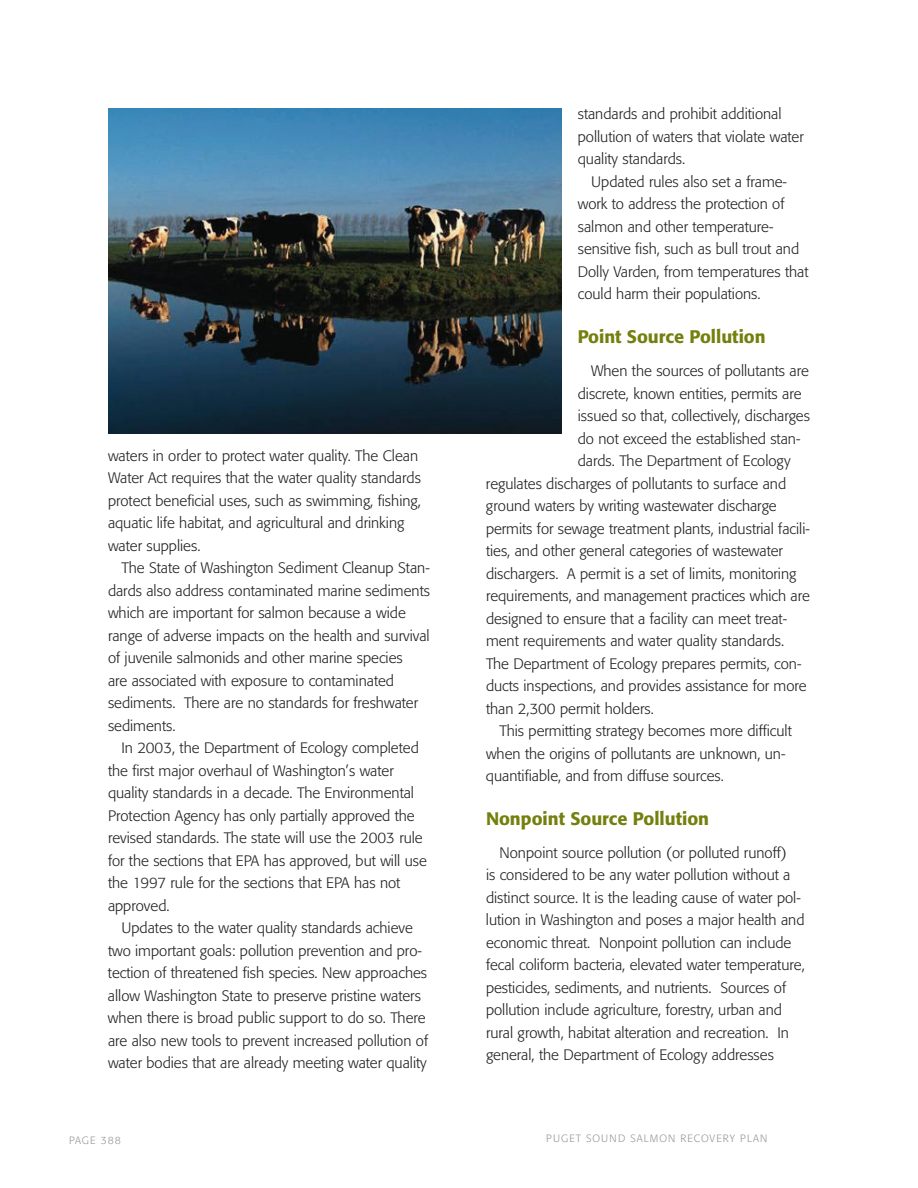
<style>
.page{position:relative;width:918px;height:1188px;background:#fff}
.page>*{position:absolute;margin:0;border:0;box-sizing:border-box;transform-origin:0 0}
.t1{font:500 18px "Formata";color:#74800e}
.t2{font:300 15px/22.5px "Formata";color:#231f20}
.t3{font:300 10.5px "Formata";letter-spacing:.1em;color:#939598}
</style>
<div class="page">
<img style="left:108px;top:108px;width:454px;height:326px">
<p class="t2" style="left:108px;top:445px;width:314px">waters in order to protect water quality. The Clean Water Act requires that the water quality standards protect beneficial uses, such as swimming, fishing, aquatic life habitat, and agricultural and drinking water supplies.</p>
<p class="t2" style="left:108px;top:557px;width:323px;text-indent:14px">The State of Washington Sediment Cleanup Stan&shy;dards also address contaminated marine sediments which are important for salmon because a wide range of adverse impacts on the health and survival of juvenile salmonids and other marine species<br>are associated with exposure to contaminated sediments. There are no standards for freshwater sediments.</p>
<p class="t2" style="left:108px;top:737px;width:320px;text-indent:14px">In 2003, the Department of Ecology completed the first major overhaul of Washington’s water quality standards in a decade. The Environmental Protection Agency has only partially approved the revised standards. The state will use the 2003 rule for the sections that EPA has approved, but will use the 1997 rule for the sections that EPA has not approved.</p>
<p class="t2" style="left:108px;top:917px;width:322px;text-align:center">Updates to the water quality standards achieve<br>two important goals: pollution prevention and pro&shy;tection of threatened fish species. New approaches allow Washington State to preserve pristine waters when there is broad public support to do so. There are also new tools to prevent increased pollution of water bodies that are already meeting water quality</p>
<p class="t2" style="left:578px;top:103px;width:228px">standards and prohibit additional pollution of waters that violate water quality standards.</p>
<p class="t2" style="left:578px;top:170px;width:232px;text-indent:14px">Updated rules also set a frame&shy;work to address the protection of salmon and other temperature&shy;sensitive fish, such as bull trout and Dolly Varden, from temperatures that could harm their populations.</p>
<p class="t1" style="left:578px;top:325px;width:189px">Point Source Pollution</p>
<p class="t2" style="left:591px;top:360px;width:219px">When the sources of pollutants are</p>
<p class="t2" style="left:578px;top:382px;width:225px">discrete, known entities, permits are</p>
<p class="t2" style="left:578px;top:405px;width:234px">issued so that, collectively, discharges</p>
<p class="t2" style="left:578px;top:427px;width:224px">do not exceed the established stan-</p>
<p class="t2" style="left:578px;top:450px;width:214px">dards. The Department of Ecology</p>
<p class="t2" style="left:486px;top:472px;width:302px">regulates discharges of pollutants to surface and</p>
<p class="t2" style="left:486px;top:495px;width:292px">ground waters by writing wastewater discharge</p>
<p class="t2" style="left:486px;top:517px;width:325px">permits for sewage treatment plants, industrial facili-</p>
<p class="t2" style="left:486px;top:540px;width:298px">ties, and other general categories of wastewater</p>
<p class="t2" style="left:486px;top:562px;width:312px">dischargers. A permit is a set of limits, monitoring</p>
<p class="t2" style="left:486px;top:585px;width:326px">requirements, and management practices which are</p>
<p class="t2" style="left:486px;top:607px;width:303px">designed to ensure that a facility can meet treat-</p>
<p class="t2" style="left:486px;top:630px;width:300px">ment requirements and water quality standards.</p>
<p class="t2" style="left:486px;top:652px;width:317px">The Department of Ecology prepares permits, con-</p>
<p class="t2" style="left:486px;top:675px;width:322px">ducts inspections, and provides assistance for more</p>
<p class="t2" style="left:486px;top:697px;width:169px">than 2,300 permit holders.</p>
<p class="t2" style="left:500px;top:720px;width:294px">This permitting strategy becomes more difficult</p>
<p class="t2" style="left:486px;top:742px;width:301px">when the origins of pollutants are unknown, un-</p>
<p class="t2" style="left:486px;top:765px;width:239px">quantifiable, and from diffuse sources.</p>
<p class="t1" style="left:486px;top:807px;width:225px">Nonpoint Source Pollution</p>
<p class="t2" style="left:486px;top:841px;width:320px;text-indent:14px">Nonpoint source pollution (or polluted runoff)<br>is considered to be any water pollution without a distinct source. It is the leading cause of water pol&shy;lution in Washington and poses a major health and economic threat. Nonpoint pollution can include fecal coliform bacteria, elevated water temperature, pesticides, sediments, and nutrients. Sources of pollution include agriculture, forestry, urban and rural growth, habitat alteration and recreation. In general, the Department of Ecology addresses</p>
<p class="t3" style="left:69px;top:1134px;width:53px">PAGE 388</p>
<p class="t3" style="left:546px;top:1132px;width:223px">PUGET SOUND SALMON RECOVERY PLAN</p>
</div>
